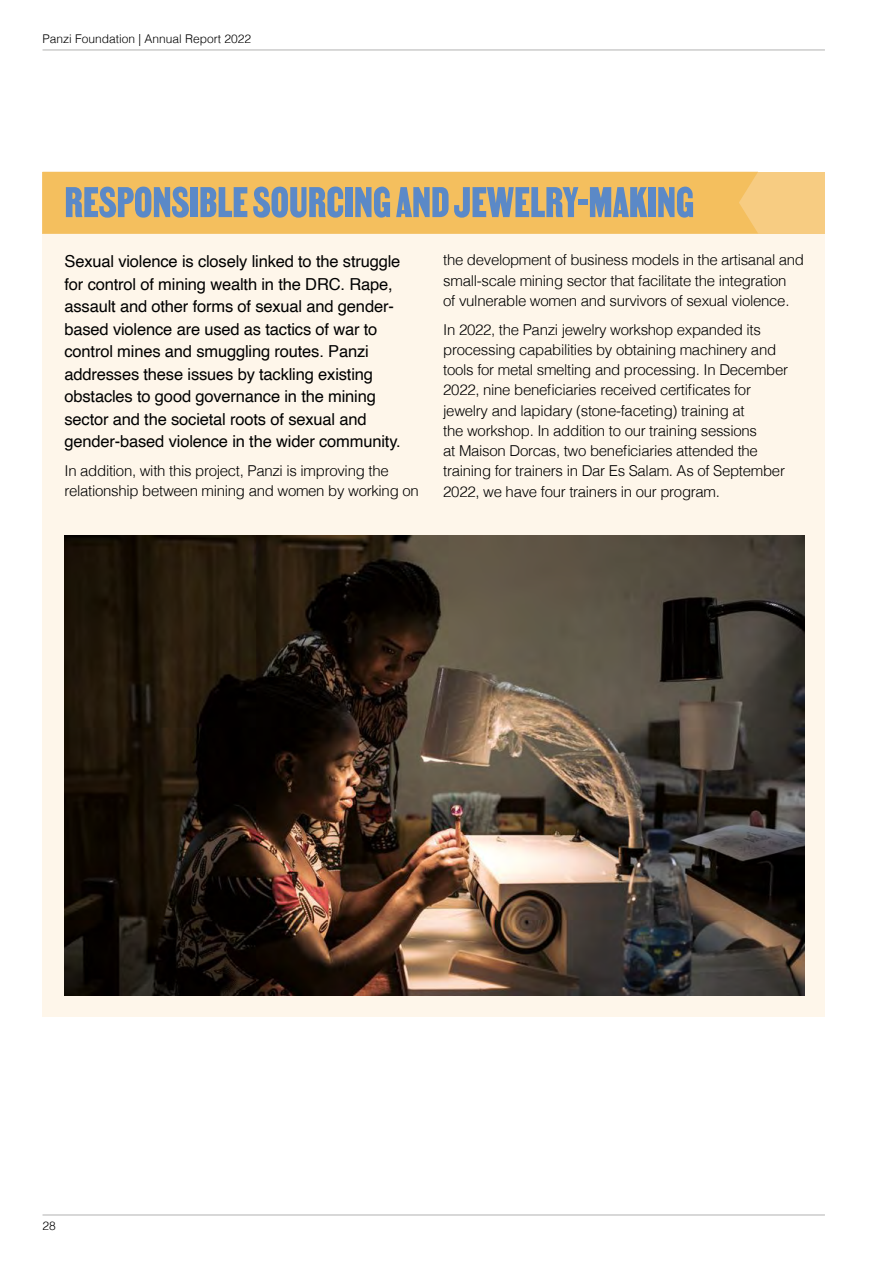
<style>
.page{position:relative;width:893px;height:1263px;background:#fff}
.page>*{position:absolute;margin:0;border:0;box-sizing:border-box;transform-origin:0 0}
.t1{font:51.75px "MARTIN";color:#5b89c7}
.t2{font:16.5px/22.5px "Helvetica";letter-spacing:-.01em;color:#000}
.t3{font:300 15px/20.2px "Helvetica";letter-spacing:-.02em;color:#000}
.t4{font:300 12px "Helvetica";color:#000}
</style>
<div class="page">
<hr style="left:43px;top:50px;width:782px;height:1px;background:#b2b2b1">
<hr style="left:43px;top:1215px;width:782px;height:1px;background:#b2b2b1">
<div style="left:43px;top:231px;width:782px;height:785px;background:#fef6ea"></div>
<img style="left:64px;top:536px;width:740px;height:459px">
<div style="left:43px;top:172px;width:782px;height:61px;background:#f7cc82"></div>
<div style="left:43px;top:172px;width:715px;height:61px;background:#f4bf5e"></div>
<p class="t4" style="left:43px;top:28px;width:210px">Panzi Foundation | Annual Report 2022</p>
<h1 class="t1" style="left:64px;top:172px;width:631px">RESPONSIBLE SOURCING AND JEWELRY-MAKING</h1>
<p class="t2" style="left:64px;top:250px;width:338px">Sexual violence is closely linked to the struggle for control of mining wealth in the DRC. Rape, assault and other forms of sexual and gender&shy;based violence are used as tactics of war to control mines and smuggling routes. Panzi addresses these issues by tackling existing obstacles to good governance in the mining sector and the societal roots of sexual and gender-based violence in the wider community.</p>
<p class="t3" style="left:64px;top:459px;width:356px">In addition, with this project, Panzi is improving the relationship between mining and women by working on</p>
<p class="t3" style="left:443px;top:249px;width:362px">the development of business models in the artisanal and small-scale mining sector that facilitate the integration<br>of vulnerable women and survivors of sexual violence.</p>
<p class="t3" style="left:443px;top:318px;width:346px">In 2022, the Panzi jewelry workshop expanded its processing capabilities by obtaining machinery and tools for metal smelting and processing. In December 2022, nine beneficiaries received certificates for jewelry and lapidary (stone-faceting) training at<br>the workshop. In addition to our training sessions<br>at Maison Dorcas, two beneficiaries attended the training for trainers in Dar Es Salam. As of September 2022, we have four trainers in our program.</p>
<p class="t4" style="left:43px;top:1216px;width:15px">28</p>
</div>
